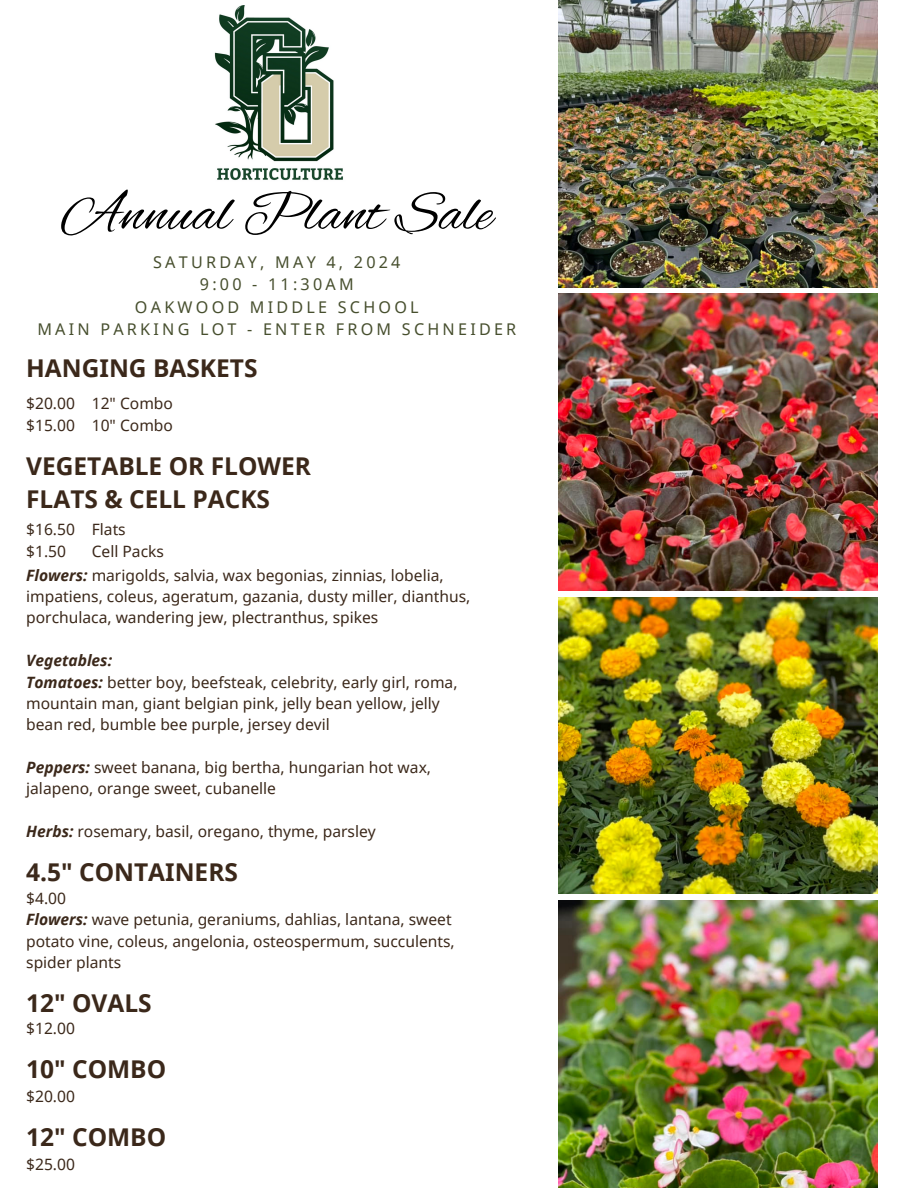
<style>
.page{position:relative;width:918px;height:1188px;background:#fff}
.page>*{position:absolute;margin:0;border:0;box-sizing:border-box;transform-origin:0 0}
.t1{font:58.5px "Alex Brush";color:#000}
.t2{font:700 24.45px/33.8px "Noto Sans";color:#3b281a}
.t3{font:16.2px/22.2px "Noto Sans";letter-spacing:.2em;color:#474f2e;text-align:center}
.t4{font:15.6px/21.3px "Noto Sans";color:#3b281a}
.t5{font:italic 700 15.6px "Noto Sans";color:#3b281a}
.s1{font-weight:700;font-style:italic}
</style>
<div class="page">
<img style="left:559px;top:0;width:318px;height:287px">
<img style="left:559px;top:294px;width:318px;height:297px">
<img style="left:559px;top:598px;width:318px;height:296px">
<img style="left:559px;top:900px;width:318px;height:288px">
<img style="left:214px;top:5px;width:129px;height:175px">
<p class="t1" style="left:61px;top:180px;width:433px">Annual Plant Sale</p>
<h1 class="t3" style="left:37px;top:251px;width:480px">SATURDAY, MAY 4, 2024<br>9:00 - 11:30AM<br>OAKWOOD MIDDLE SCHOOL<br>MAIN PARKING LOT - ENTER FROM SCHNEIDER</h1>
<h3 class="t2" style="left:26px;top:351px;width:233px">HANGING BASKETS</h3>
<h2 class="t4" style="left:92px;top:392px;width:83px">12" Combo</h2>
<p class="t4" style="left:92px;top:414px;width:83px">10" Combo</p>
<p class="t4" style="left:26px;top:392px;width:50px">$20.00</p>
<p class="t4" style="left:26px;top:414px;width:50px">$15.00</p>
<p class="t2" style="left:26px;top:448px;width:286px">VEGETABLE OR FLOWER<br>FLATS &amp; CELL PACKS</p>
<p class="t4" style="left:26px;top:518px;width:50px">$16.50</p>
<p class="t4" style="left:26px;top:540px;width:41px">$1.50</p>
<p class="t4" style="left:92px;top:518px;width:35px">Flats</p>
<p class="t4" style="left:92px;top:540px;width:74px">Cell Packs</p>
<h2 class="t4" style="left:26px;top:564px;width:446px"><span class="s1">Flowers:</span> marigolds, salvia, wax begonias, zinnias, lobelia, impatiens, coleus, ageratum, gazania, dusty miller, dianthus, porchulaca, wandering jew, plectranthus, spikes</h2>
<p class="t5" style="left:26px;top:649px;width:87px">Vegetables:</p>
<p class="t4" style="left:26px;top:671px;width:433px"><span class="s1">Tomatoes:</span> better boy, beefsteak, celebrity, early girl, roma, mountain man, giant belgian pink, jelly bean yellow, jelly bean red, bumble bee purple, jersey devil</p>
<p class="t4" style="left:26px;top:756px;width:406px"><span class="s1">Peppers:</span> sweet banana, big bertha, hungarian hot wax, jalapeno, orange sweet, cubanelle</p>
<p class="t4" style="left:26px;top:820px;width:351px"><span class="s1">Herbs:</span> rosemary, basil, oregano, thyme, parsley</p>
<h2 class="t2" style="left:26px;top:854px;width:213px">4.5" CONTAINERS</h2>
<p class="t4" style="left:26px;top:908px;width:430px"><span class="s1">Flowers:</span> wave petunia, geraniums, dahlias, lantana, sweet potato vine, coleus, angelonia, osteospermum, succulents, spider plants</p>
<p class="t4" style="left:26px;top:888px;width:41px">$4.00</p>
<h2 class="t2" style="left:26px;top:985px;width:127px">12" OVALS</h2>
<p class="t4" style="left:26px;top:1017px;width:50px">$12.00</p>
<h2 class="t2" style="left:26px;top:1052px;width:142px">10" COMBO</h2>
<p class="t4" style="left:26px;top:1085px;width:50px">$20.00</p>
<h2 class="t2" style="left:26px;top:1120px;width:142px">12" COMBO</h2>
<p class="t4" style="left:26px;top:1154px;width:50px">$25.00</p>
</div>
